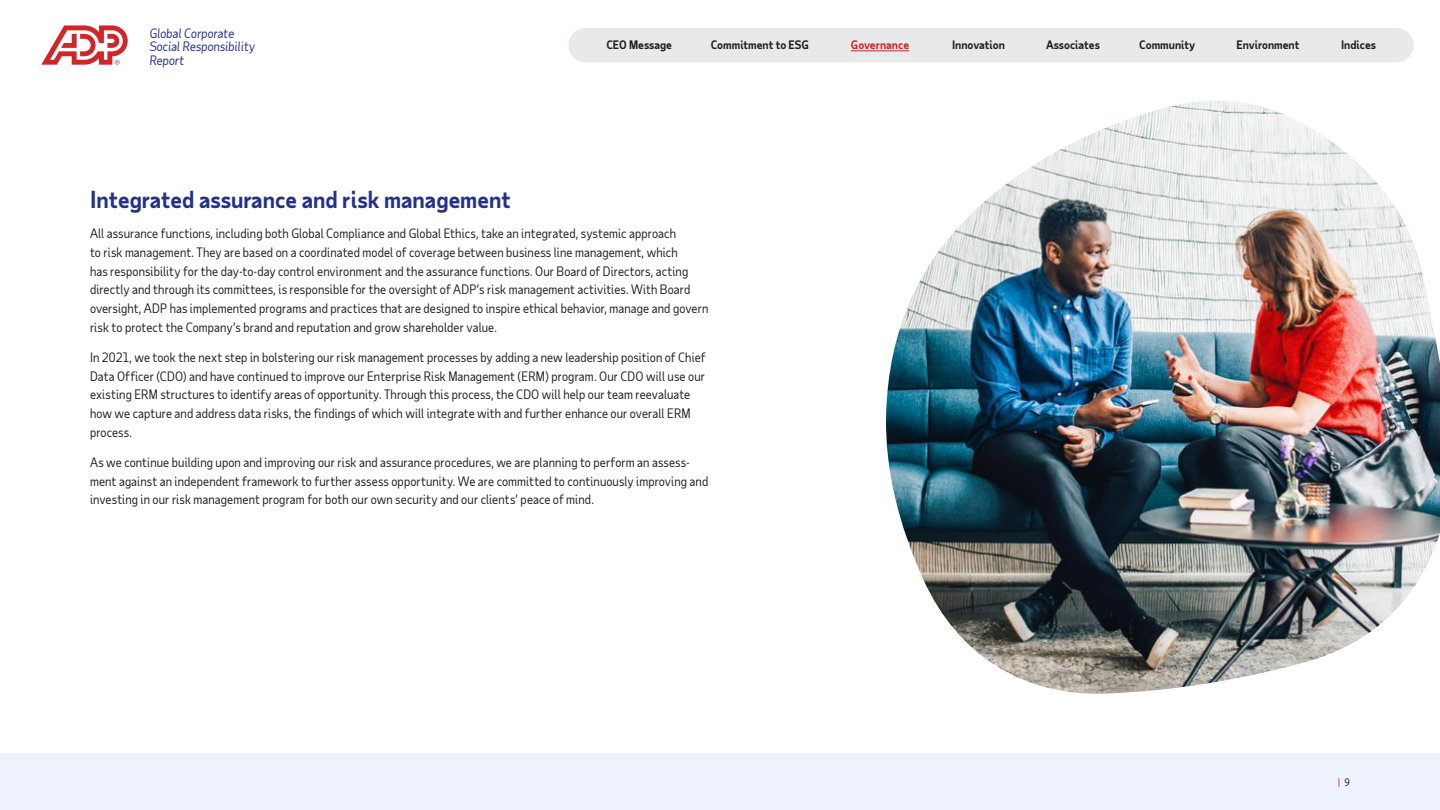
<style>
.page{position:relative;width:1440px;height:810px;background:#fff}
.page>*{position:absolute;margin:0;border:0;box-sizing:border-box;transform-origin:0 0}
.Subhead{font:700 22.5px "Taub Sans";color:#24318b}
.Body{font:12.5px/18.8px "Taub Sans";letter-spacing:.01em;color:#1f2020}
.t1{font:italic 12.5px/13.8px "Taub Sans";color:#24318b}
.t2{font:700 11.25px "Taub Sans";color:#1f2020}
.t3{font:700 11.25px "Taub Sans";color:#d02627}
.t4{font:10px "Taub Sans";color:#d02627}
.s1{color:#1f2020}
</style>
<div class="page">
<img style="left:886px;top:101px;width:554px;height:593px">
<div style="left:0;top:754px;width:1440px;height:56px;background:#eef2fc"></div>
<div style="left:568px;top:28px;width:846px;height:34px;background:#e8e9ea;border-radius:17px"></div>
<svg style="left:41px;top:25px;width:87px;height:40px"></svg>
<hr style="left:851px;top:51px;width:58px;height:1px;background:#d02627">
<p class="t1" style="left:150px;top:26px;width:107px">Global Corporate<br>Social Responsibility<br>Report</p>
<p class="t2" style="left:606px;top:38px;width:67px">CEO Message</p>
<p class="t2" style="left:711px;top:38px;width:100px">Commitment to ESG</p>
<p class="t2" style="left:952px;top:38px;width:54px">Innovation</p>
<p class="t2" style="left:1046px;top:38px;width:55px">Associates</p>
<p class="t2" style="left:1139px;top:38px;width:58px">Community</p>
<p class="t2" style="left:1236px;top:38px;width:65px">Environment</p>
<p class="t2" style="left:1341px;top:38px;width:36px">Indices</p>
<p class="t3" style="left:851px;top:38px;width:60px">Governance</p>
<p class="Subhead" style="left:90px;top:185px;width:422px">Integrated assurance and risk management</p>
<p class="Body" style="left:90px;top:224px;width:620px">All assurance functions, including both Global Compliance and Global Ethics, take an integrated, systemic approach<br>to risk management. They are based on a coordinated model of coverage between business line management, which<br>has responsibility for the day-to-day control environment and the assurance functions. Our Board of Directors, acting directly and through its committees, is responsible for the oversight of ADP’s risk management activities. With Board oversight, ADP has implemented programs and practices that are designed to inspire ethical behavior, manage and govern risk to protect the Company’s brand and reputation and grow shareholder value.</p>
<p class="Body" style="left:90px;top:348px;width:617px">In 2021, we took the next step in bolstering our risk management processes by adding a new leadership position of Chief Data Officer (CDO) and have continued to improve our Enterprise Risk Management (ERM) program. Our CDO will use our existing ERM structures to identify areas of opportunity. Through this process, the CDO will help our team reevaluate how we capture and address data risks, the findings of which will integrate with and further enhance our overall ERM process.</p>
<p class="Body" style="left:90px;top:453px;width:620px">As we continue building upon and improving our risk and assurance procedures, we are planning to perform an assess&shy;ment against an independent framework to further assess opportunity. We are committed to continuously improving and investing in our risk management program for both our own security and our clients’ peace of mind.</p>
<p class="t4" style="left:1338px;top:776px;width:14px">| <span class="s1">9</span></p>
</div>
